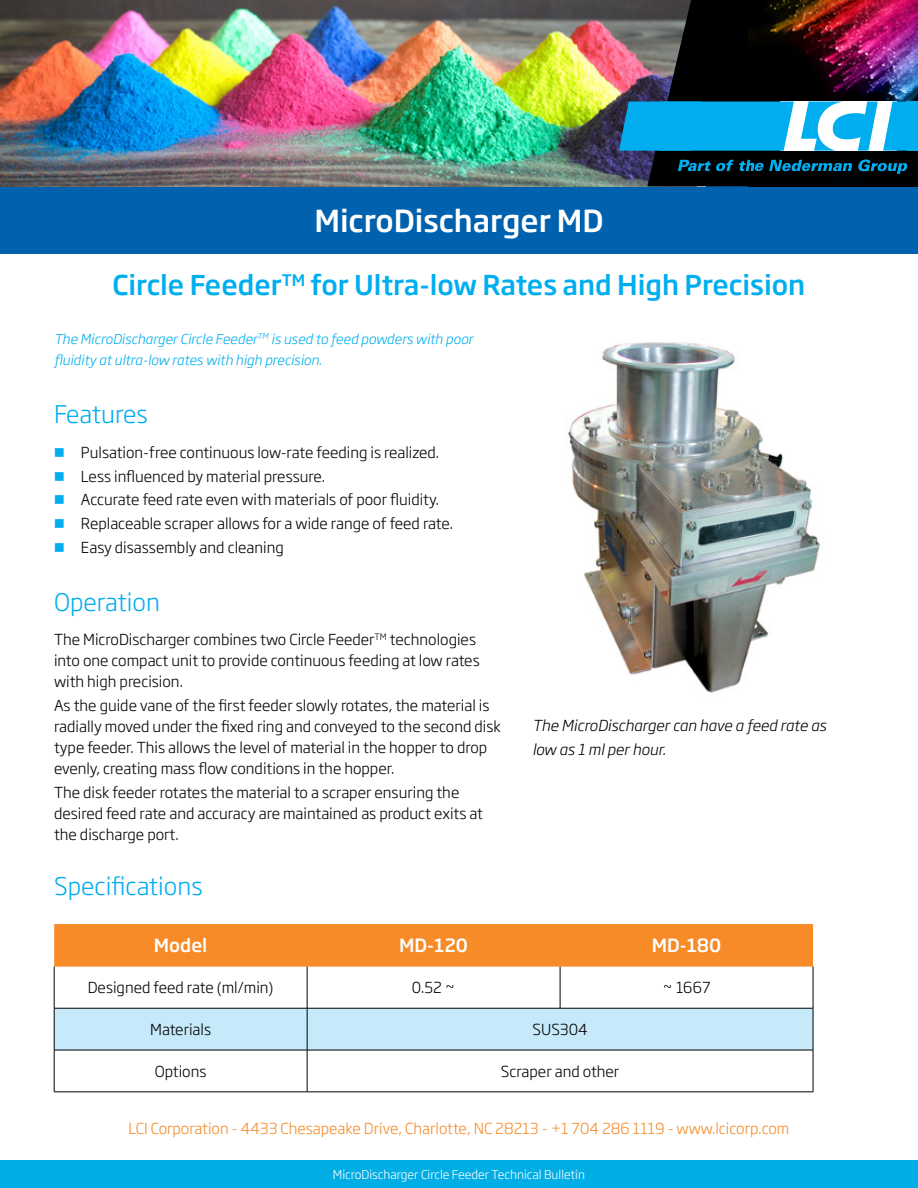
<style>
.page{position:relative;width:918px;height:1188px;background:#fff}
.page>*{position:absolute;margin:0;border:0;box-sizing:border-box;transform-origin:0 0}
.t1{font:500 30px "Soho Gothic Pro";color:#fff}
.t2{font:500 27px "Soho Gothic Pro";color:#00aeef}
.t3{font:300 24px "Soho Gothic Pro";color:#00aeef}
.t4{font:500 18px "Soho Gothic Pro";color:#fff}
.t5{font:300 15px/21px "Soho Gothic Pro";color:#000}
.t6{font:300 15px "Soho Gothic Pro";color:#f68b28}
.t7{font:italic 300 15px/24px "Soho Gothic Pro";color:#000}
.t8{font:italic 300 13.5px/21px "Soho Gothic Pro";color:#00aeef}
.t9{font:300 12px "Soho Gothic Pro";color:#fff}
</style>
<div class="page">
<div style="left:0;top:1160px;width:918px;height:28px;background:#00ade5"></div>
<div style="left:0;top:186px;width:918px;height:67px;background:#0062af"></div>
<img style="left:0;top:0;width:647px;height:186px">
<svg style="left:647px;top:0;width:101px;height:186px;background:#19191b"></svg>
<img style="left:748px;top:0;width:170px;height:186px">
<div style="left:780px;top:102px;width:117px;height:49px;background:#fff"></div>
<svg style="left:801px;top:102px;width:106px;height:49px"></svg>
<svg style="left:678px;top:160px;width:230px;height:14px;background:#003c53"></svg>
<svg style="left:619px;top:102px;width:175px;height:49px;background:#09ace9"></svg>
<div style="left:907px;top:102px;width:11px;height:49px;background:#00aeef"></div>
<img style="left:568px;top:342px;width:252px;height:351px">
<div style="left:54px;top:924px;width:759px;height:41px;background:#f68b28"></div>
<div style="left:55px;top:1009px;width:758px;height:41px;background:#c7eafb"></div>
<hr style="left:306px;top:924px;width:2px;height:41px;background:#f68b28">
<hr style="left:559px;top:924px;width:2px;height:41px;background:#f68b28">
<hr style="left:54px;top:965px;width:253px;height:2px;background:#f68b28">
<hr style="left:307px;top:965px;width:253px;height:2px;background:#f68b28">
<hr style="left:560px;top:965px;width:253px;height:2px;background:#f68b28">
<hr style="left:54px;top:967px;width:1px;height:41px;background:#000">
<hr style="left:307px;top:967px;width:1px;height:41px;background:#000">
<hr style="left:560px;top:967px;width:1px;height:41px;background:#000">
<hr style="left:813px;top:967px;width:1px;height:41px;background:#000">
<hr style="left:54px;top:1008px;width:253px;height:1px;background:#000">
<hr style="left:54px;top:1008px;width:1px;height:42px;background:#000">
<hr style="left:307px;top:1008px;width:253px;height:1px;background:#000">
<hr style="left:307px;top:1008px;width:1px;height:42px;background:#000">
<hr style="left:560px;top:1008px;width:253px;height:1px;background:#000">
<hr style="left:813px;top:1008px;width:1px;height:42px;background:#000">
<hr style="left:54px;top:1050px;width:253px;height:1px;background:#000">
<hr style="left:54px;top:1050px;width:1px;height:42px;background:#000">
<hr style="left:307px;top:1050px;width:253px;height:1px;background:#000">
<hr style="left:307px;top:1050px;width:1px;height:42px;background:#000">
<hr style="left:560px;top:1050px;width:253px;height:1px;background:#000">
<hr style="left:813px;top:1050px;width:1px;height:42px;background:#000">
<hr style="left:54px;top:1092px;width:253px;height:1px;background:#000">
<hr style="left:307px;top:1092px;width:253px;height:1px;background:#000">
<hr style="left:560px;top:1092px;width:253px;height:1px;background:#000">
<h1 class="t1" style="left:314px;top:197px;width:291px">MicroDischarger MD</h1>
<h2 class="t2" style="left:113px;top:264px;width:694px">Circle Feeder<sup>TM</sup> for Ultra-low Rates and High Precision</h2>
<p class="t8" style="left:54px;top:327px;width:421px">The MicroDischarger Circle Feeder<sup>TM</sup> is used to feed powders with poor fluidity at ultra-low rates with high precision.</p>
<h3 class="t3" style="left:54px;top:396px;width:95px">Features</h3>
<p class="t5" style="left:81px;top:440px;width:374px;line-height:23.7px">Pulsation-free continuous low-rate feeding is realized.<br>Less influenced by material pressure.<br>Accurate feed rate even with materials of poor fluidity.<br>Replaceable scraper allows for a wide range of feed rate.<br>Easy disassembly and cleaning</p>
<h3 class="t3" style="left:54px;top:583px;width:108px">Operation</h3>
<p class="t5" style="left:54px;top:628px;width:427px">The MicroDischarger combines two Circle Feeder<sup>TM</sup> technologies into one compact unit to provide continuous feeding at low rates with high precision.</p>
<p class="t5" style="left:54px;top:694px;width:448px">As the guide vane of the first feeder slowly rotates, the material is radially moved under the fixed ring and conveyed to the second disk type feeder. This allows the level of material in the hopper to drop evenly, creating mass flow conditions in the hopper.</p>
<p class="t5" style="left:54px;top:781px;width:431px">The disk feeder rotates the material to a scraper ensuring the desired feed rate and accuracy are maintained as product exits at the discharge port.</p>
<h3 class="t3" style="left:54px;top:867px;width:150px">Specifications</h3>
<p class="t7" style="left:532px;top:713px;width:295px">The MicroDischarger can have a feed rate as low as 1 ml per hour.</p>
<p class="t4" style="left:154px;top:931px;width:55px">Model</p>
<p class="t4" style="left:399px;top:931px;width:70px">MD-120</p>
<p class="t4" style="left:652px;top:931px;width:71px">MD-180</p>
<p class="t5" style="left:88px;top:976px;width:187px">Designed feed rate (ml/min)</p>
<p class="t5" style="left:412px;top:976px;width:45px">0.52 ~</p>
<p class="t5" style="left:663px;top:976px;width:49px">~ 1667</p>
<p class="t5" style="left:150px;top:1018px;width:63px">Materials</p>
<p class="t5" style="left:533px;top:1018px;width:57px">SUS304</p>
<p class="t5" style="left:155px;top:1060px;width:53px">Options</p>
<p class="t5" style="left:501px;top:1060px;width:120px">Scraper and other</p>
<p class="t6" style="left:129px;top:1117px;width:662px">LCI Corporation - 4433 Chesapeake Drive, Charlotte, NC 28213 - +1 704 286 1119 - www.lcicorp.com</p>
<p class="t9" style="left:333px;top:1165px;width:254px">MicroDischarger Circle Feeder Technical Bulletin</p>
</div>
